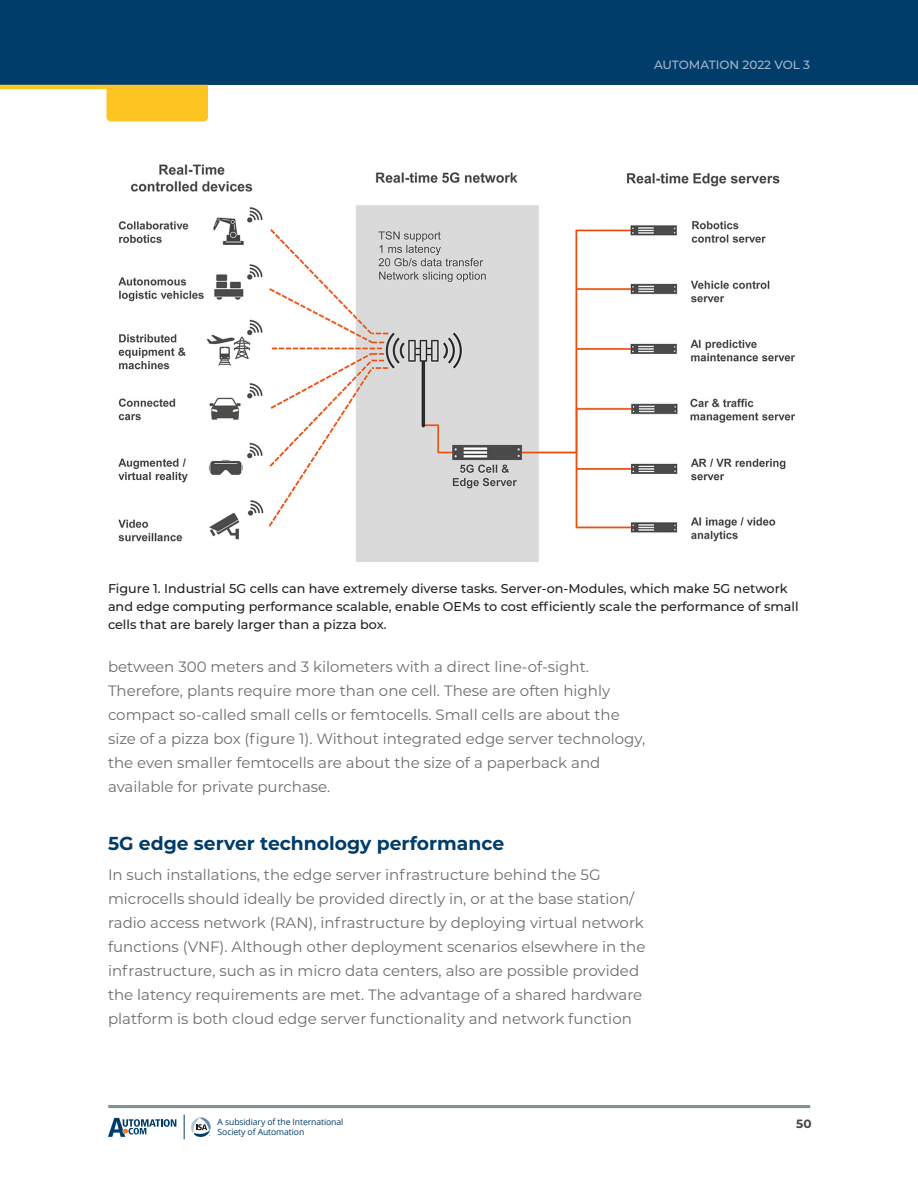
<style>
.page{position:relative;width:918px;height:1188px;background:#fff}
.page>*{position:absolute;margin:0;border:0;box-sizing:border-box;transform-origin:0 0}
.Subhead{font:700 18.75px "Montserrat";color:#003d6a}
.no_indent_text{font:15px/24px "Montserrat";color:#6c6d70}
.text{font:15px/24px "Montserrat";color:#6c6d70}
.t1{font:500 12.75px/18px "Montserrat";color:#231f20}
.t2{font:500 12px "Montserrat";color:#a8b6cd}
.t3{font:700 12px "Montserrat";color:#454647}
.t4{font:8.55px/9.4px "Open Sans";letter-spacing:-.01em;color:#003d6a}
</style>
<div class="page">
<div style="left:0;top:0;width:918px;height:85px;background:#003d6a"></div>
<hr style="left:108px;top:1105px;width:702px;height:3px;background:#7e9091">
<svg style="left:108px;top:1118px;width:68px;height:19px"></svg>
<svg style="left:184px;top:1115px;width:27px;height:24px"></svg>
<svg style="left:0;top:85px;width:208px;height:37px"></svg>
<img style="left:118px;top:164px;width:677px;height:398px">
<p class="t2" style="left:654px;top:57px;width:157px">AUTOMATION 2022 VOL 3</p>
<p class="t1" style="left:108px;top:579px;width:692px">Figure 1. Industrial 5G cells can have extremely diverse tasks. Server-on-Modules, which make 5G network and edge computing performance scalable, enable OEMs to cost efficiently scale the performance of small cells that are barely larger than a pizza box.</p>
<p class="text" style="left:108px;top:654px;width:539px">between 300 meters and 3 kilometers with a direct line-of-sight.<br>Therefore, plants require more than one cell. These are often highly compact so-called small cells or femtocells. Small cells are about the size of a pizza box (figure 1). Without integrated edge server technology, the even smaller femtocells are about the size of a paperback and available for private purchase.</p>
<p class="Subhead" style="left:108px;top:830px;width:398px">5G edge server technology performance</p>
<p class="no_indent_text" style="left:108px;top:863px;width:539px">In such installations, the edge server infrastructure behind the 5G microcells should ideally be provided directly in, or at the base station/ radio access network (RAN), infrastructure by deploying virtual network functions (VNF). Although other deployment scenarios elsewhere in the infrastructure, such as in micro data centers, also are possible provided the latency requirements are met. The advantage of a shared hardware platform is both cloud edge server functionality and network function</p>
<p class="t4" style="left:218px;top:1117px;width:127px">A subsidiary of the International<br>Society of Automation</p>
<p class="t3" style="left:796px;top:1116px;width:17px">50</p>
</div>
